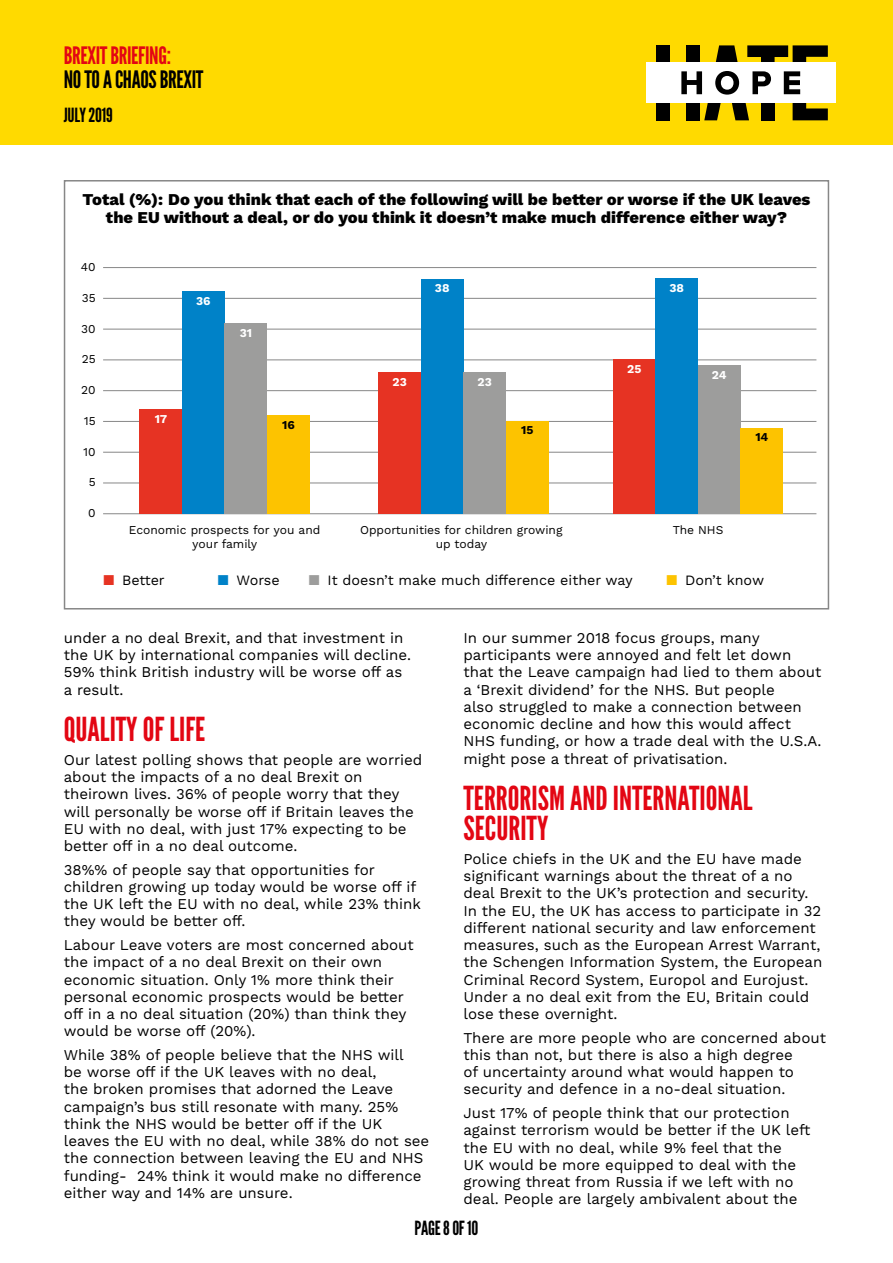
<style>
.page{position:relative;width:893px;height:1263px;background:#fff}
.page>*{position:absolute;margin:0;border:0;box-sizing:border-box;transform-origin:0 0}
.t1{font:33px/30px "League Gothic";color:#e30613}
.t2{font:24px "League Gothic";letter-spacing:-.015em;color:#000}
.t3{font:24px "League Gothic";letter-spacing:-.015em;color:#e30613}
.t4{font:19.5px "League Gothic";letter-spacing:-.015em;color:#000}
.t5{font:800 16.5px/18px "Work Sans";color:#000;text-align:center}
.t6{font:15px/17.2px "Work Sans";color:#000}
.t7{font:14.25px "Work Sans";color:#000}
.t8{font:12px/13.5px "Work Sans";color:#000;text-align:center}
.t9{font:700 12px "Work Sans";color:#fff}
.t10{font:700 12px "Work Sans";color:#000}
.s1{color:#e63323}
.s2{color:#0082c8}
.s3{color:#9d9d9c}
.s4{color:#fdc300}
</style>
<div class="page">
<div style="left:0;top:0;width:893px;height:145px;background:#ffda00"></div>
<div style="left:686px;top:45px;width:13px;height:18px;background:#000"></div>
<div style="left:656px;top:103px;width:14px;height:17px;background:#000"></div>
<div style="left:656px;top:45px;width:14px;height:18px;background:#000"></div>
<svg style="left:704px;top:103px;width:17px;height:17px"></svg>
<div style="left:686px;top:103px;width:13px;height:17px;background:#000"></div>
<svg style="left:732px;top:103px;width:17px;height:17px"></svg>
<svg style="left:716px;top:45px;width:22px;height:18px"></svg>
<div style="left:761px;top:103px;width:14px;height:17px;background:#000"></div>
<svg style="left:747px;top:45px;width:81px;height:18px"></svg>
<svg style="left:793px;top:103px;width:35px;height:17px"></svg>
<div style="left:646px;top:63px;width:190px;height:40px;background:#fff"></div>
<svg style="left:681px;top:71px;width:21px;height:23px"></svg>
<svg style="left:715px;top:71px;width:24px;height:24px"></svg>
<svg style="left:752px;top:71px;width:19px;height:23px"></svg>
<svg style="left:784px;top:71px;width:16px;height:23px"></svg>
<div style="left:64px;top:180px;width:765px;height:429px;border:2px solid #878787"></div>
<hr style="left:103px;top:483px;width:713px;height:1px;background:#878787">
<hr style="left:103px;top:421px;width:713px;height:1px;background:#878787">
<hr style="left:103px;top:329px;width:713px;height:1px;background:#878787">
<hr style="left:103px;top:452px;width:713px;height:1px;background:#878787">
<hr style="left:103px;top:390px;width:713px;height:1px;background:#878787">
<hr style="left:103px;top:267px;width:713px;height:1px;background:#878787">
<hr style="left:103px;top:298px;width:713px;height:1px;background:#878787">
<hr style="left:103px;top:359px;width:713px;height:1px;background:#878787">
<hr style="left:103px;top:513px;width:713px;height:1px;background:#878787">
<div style="left:140px;top:409px;width:42px;height:105px;background:#e63323"></div>
<div style="left:378px;top:372px;width:43px;height:142px;background:#e63323"></div>
<div style="left:613px;top:360px;width:43px;height:154px;background:#e63323"></div>
<div style="left:182px;top:291px;width:43px;height:223px;background:#0082c8"></div>
<div style="left:421px;top:279px;width:42px;height:235px;background:#0082c8"></div>
<div style="left:656px;top:278px;width:42px;height:236px;background:#0082c8"></div>
<div style="left:225px;top:323px;width:42px;height:191px;background:#9d9d9c"></div>
<div style="left:463px;top:372px;width:43px;height:142px;background:#9d9d9c"></div>
<div style="left:698px;top:366px;width:43px;height:148px;background:#9d9d9c"></div>
<div style="left:267px;top:415px;width:43px;height:99px;background:#fdc300"></div>
<div style="left:506px;top:421px;width:43px;height:93px;background:#fdc300"></div>
<div style="left:741px;top:428px;width:42px;height:86px;background:#fdc300"></div>
<h2 class="t3" style="left:64px;top:42px;width:109px">BREXIT BRIEFING:</h2>
<h2 class="t2" style="left:64px;top:66px;width:141px">NO TO A CHAOS BREXIT</h2>
<h3 class="t4" style="left:64px;top:104px;width:50px">JULY 2019</h3>
<p class="t5" style="left:83px;top:192px;width:729px">Total (%): Do you think that each of the following will be better or worse if the UK leaves the EU without a deal, or do you think it doesn’t make much difference either way?</p>
<p class="t8" style="left:81px;top:261px;width:16px">40</p>
<p class="t8" style="left:82px;top:291px;width:15px">35</p>
<p class="t8" style="left:81px;top:322px;width:16px">30</p>
<p class="t8" style="left:82px;top:353px;width:15px">25</p>
<p class="t8" style="left:81px;top:384px;width:16px">20</p>
<p class="t8" style="left:84px;top:414px;width:13px">15</p>
<p class="t8" style="left:83px;top:445px;width:14px">10</p>
<p class="t8" style="left:89px;top:476px;width:8px">5</p>
<p class="t8" style="left:88px;top:507px;width:9px">0</p>
<p class="t9" style="left:196px;top:294px;width:16px">36</p>
<p class="t9" style="left:240px;top:325px;width:14px">31</p>
<p class="t9" style="left:155px;top:412px;width:14px">17</p>
<p class="t10" style="left:282px;top:418px;width:14px">16</p>
<p class="t9" style="left:435px;top:281px;width:16px">38</p>
<p class="t9" style="left:669px;top:281px;width:16px">38</p>
<p class="t9" style="left:393px;top:375px;width:16px">23</p>
<p class="t9" style="left:478px;top:375px;width:16px">23</p>
<p class="t10" style="left:521px;top:423px;width:14px">15</p>
<p class="t9" style="left:627px;top:362px;width:16px">25</p>
<p class="t9" style="left:712px;top:368px;width:16px">24</p>
<p class="t10" style="left:755px;top:430px;width:15px">14</p>
<p class="t8" style="left:129px;top:524px;width:193px">Economic prospects for you and your family</p>
<p class="t8" style="left:360px;top:524px;width:204px">Opportunities for children growing up today</p>
<p class="t8" style="left:673px;top:524px;width:52px">The NHS</p>
<p class="t7" style="left:104px;top:572px;width:63px"><span class="s1">■</span> Better</p>
<p class="t7" style="left:218px;top:572px;width:63px"><span class="s2">■</span> Worse</p>
<p class="t7" style="left:309px;top:572px;width:325px"><span class="s3">■</span> It doesn’t make much difference either way</p>
<p class="t7" style="left:666px;top:572px;width:99px"><span class="s4">■</span> Don’t know</p>
<p class="t6" style="left:64px;top:630px;width:349px">under a no deal Brexit, and that investment in the UK by international companies will decline.<br>59% think British industry will be worse off as a result.</p>
<h1 class="t1" style="left:64px;top:714px;width:143px">QUALITY OF LIFE</h1>
<p class="t6" style="left:64px;top:752px;width:360px">Our latest polling shows that people are worried about the impacts of a no deal Brexit on theirown lives. 36% of people worry that they will personally be worse off if Britain leaves the EU with no deal, with just 17% expecting to be better off in a no deal outcome.</p>
<p class="t6" style="left:64px;top:861px;width:359px">38%% of people say that opportunities for children growing up today would be worse off if the UK left the EU with no deal, while 23% think they would be better off.</p>
<p class="t6" style="left:64px;top:937px;width:352px">Labour Leave voters are most concerned about the impact of a no deal Brexit on their own economic situation. Only 1% more think their personal economic prospects would be better off in a no deal situation (20%) than think they would be worse off (20%).</p>
<p class="t6" style="left:64px;top:1047px;width:367px">While 38% of people believe that the NHS will<br>be worse off if the UK leaves with no deal,<br>the broken promises that adorned the Leave campaign’s bus still resonate with many. 25% think the NHS would be better off if the UK leaves the EU with no deal, while 38% do not see the connection between leaving the EU and NHS funding- 24% think it would make no difference either way and 14% are unsure.</p>
<p class="t6" style="left:463px;top:630px;width:360px">In our summer 2018 focus groups, many participants were annoyed and felt let down that the Leave campaign had lied to them about a ‘Brexit dividend’ for the NHS. But people<br>also struggled to make a connection between economic decline and how this would affect NHS funding, or how a trade deal with the U.S.A. might pose a threat of privatisation.</p>
<h1 class="t1" style="left:463px;top:783px;width:291px">TERRORISM AND INTERNATIONAL<br>SECURITY</h1>
<p class="t6" style="left:463px;top:851px;width:360px">Police chiefs in the UK and the EU have made significant warnings about the threat of a no deal Brexit to the UK’s protection and security.<br>In the EU, the UK has access to participate in 32 different national security and law enforcement measures, such as the European Arrest Warrant, the Schengen Information System, the European Criminal Record System, Europol and Eurojust.<br>Under a no deal exit from the EU, Britain could lose these overnight.</p>
<p class="t6" style="left:463px;top:1029px;width:364px">There are more people who are concerned about this than not, but there is also a high degree<br>of uncertainty around what would happen to security and defence in a no-deal situation.</p>
<p class="t6" style="left:463px;top:1105px;width:349px">Just 17% of people think that our protection against terrorism would be better if the UK left the EU with no deal, while 9% feel that the<br>UK would be more equipped to deal with the growing threat from Russia if we left with no deal. People are largely ambivalent about the</p>
<h3 class="t4" style="left:415px;top:1216px;width:65px">PAGE 8 OF 10</h3>
</div>
